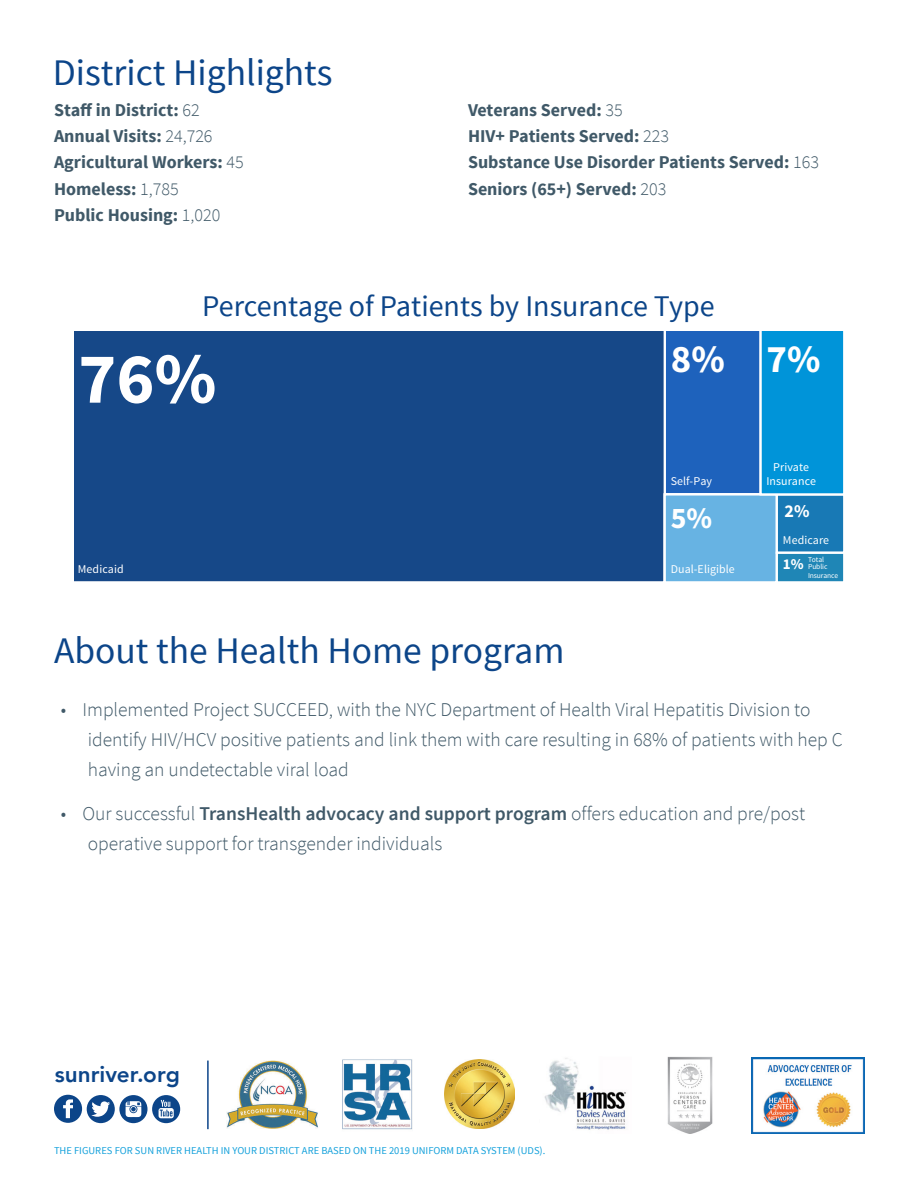
<style>
.page{position:relative;width:918px;height:1188px;background:#fff}
.page>*{position:absolute;margin:0;border:0;box-sizing:border-box;transform-origin:0 0}
.t1{font:700 72.15px "Source Sans Pro";color:#fff}
.t2{font:700 39px "Source Sans Pro";color:#fff}
.t3{font:37.5px "Source Sans Pro";color:#0c4589}
.t4{font:30px "Source Sans Pro";color:#0c4589}
.t5{font:700 29.85px "Source Sans Pro";color:#fff}
.t6{font:800 22.5px "Avenir";letter-spacing:.005em;color:#0c4589}
.t7{font:300 19.5px/30px "Source Sans Pro";color:#405968}
.t8{font:700 18px "Source Sans Pro";color:#405968}
.t9{font:700 18px "Source Sans Pro";color:#fff}
.t10{font:700 15px "Source Sans Pro";color:#fff}
.t11{font:11.85px/14.4px "Source Sans Pro";letter-spacing:.005em;color:#fff;text-align:center}
.t12{font:10.5px "Source Sans Pro";color:#12a0db}
.t13{font:7.5px/7.5px "Source Sans Pro";letter-spacing:-.01em;color:#fff}
.s1{font-weight:300}
.s2{font-weight:600}
</style>
<div class="page">
<div style="left:74px;top:331px;width:590px;height:251px;background:#164888"></div>
<svg style="left:665px;top:331px;width:179px;height:251px;background:#2d8bce"></svg>
<img style="left:445px;top:1059px;width:69px;height:69px">
<img style="left:227px;top:1061px;width:91px;height:68px">
<img style="left:342px;top:1059px;width:71px;height:71px">
<img style="left:544px;top:1058px;width:83px;height:72px">
<img style="left:751px;top:1058px;width:114px;height:75px">
<svg style="left:54px;top:1095px;width:126px;height:28px"></svg>
<hr style="left:207px;top:1061px;width:2px;height:68px;background:#0c4589">
<img style="left:667px;top:1057px;width:46px;height:77px">
<p class="t3" style="left:53px;top:49px;width:281px">District Highlights</p>
<p class="t8" style="left:54px;top:98px;width:147px">Staff in District: <span class="s1">62</span></p>
<p class="t8" style="left:54px;top:125px;width:160px">Annual Visits: <span class="s1">24,726</span></p>
<p class="t8" style="left:54px;top:151px;width:191px">Agricultural Workers: <span class="s1">45</span></p>
<p class="t8" style="left:54px;top:177px;width:126px">Homeless: <span class="s1">1,785</span></p>
<p class="t8" style="left:54px;top:203px;width:168px">Public Housing: <span class="s1">1,020</span></p>
<p class="t8" style="left:468px;top:98px;width:156px">Veterans Served: <span class="s1">35</span></p>
<p class="t8" style="left:468px;top:125px;width:203px">HIV+ Patients Served: <span class="s1">223</span></p>
<p class="t8" style="left:468px;top:151px;width:353px">Substance Use Disorder Patients Served: <span class="s1">163</span></p>
<p class="t8" style="left:468px;top:177px;width:200px">Seniors (65+) Served: <span class="s1">203</span></p>
<p class="t4" style="left:202px;top:287px;width:514px">Percentage of Patients by Insurance Type</p>
<p class="t1" style="left:78px;top:330px;width:140px">76%</p>
<p class="t2" style="left:671px;top:332px;width:56px">8%</p>
<p class="t11" style="left:671px;top:474px;width:43px">Self-Pay</p>
<p class="t5" style="left:671px;top:498px;width:43px">5%</p>
<p class="t11" style="left:78px;top:562px;width:47px">Medicaid</p>
<p class="t11" style="left:671px;top:562px;width:65px">Dual-Eligible</p>
<p class="t2" style="left:766px;top:332px;width:56px">7%</p>
<p class="t11" style="left:766px;top:460px;width:51px">Private<br>Insurance</p>
<p class="t9" style="left:785px;top:499px;width:27px">2%</p>
<p class="t11" style="left:783px;top:533px;width:48px">Medicare</p>
<p class="t10" style="left:783px;top:554px;width:22px">1%</p>
<p class="t13" style="left:808px;top:556px;width:21px">Total<br>Public</p>
<p class="t13" style="left:808px;top:572px;width:32px">Insurance</p>
<p class="t3" style="left:54px;top:627px;width:512px">About the Health Home program</p>
<p class="t7" style="left:88px;top:695px;width:756px;text-indent:-27px">• Implemented Project SUCCEED, with the NYC Department of Health Viral Hepatitis Division to identify HIV/HCV positive patients and link them with care resulting in 68% of patients with hep C having an undetectable viral load</p>
<p class="t7" style="left:88px;top:798px;width:719px;text-indent:-27px">• Our successful <span class="s2">TransHealth advocacy and support program</span> offers education and pre/post operative support for transgender individuals</p>
<p class="t6" style="left:55px;top:1056px;width:127px">sunriver.org</p>
<p class="t12" style="left:54px;top:1144px;width:493px">THE FIGURES FOR SUN RIVER HEALTH IN YOUR DISTRICT ARE BASED ON THE 2019 UNIFORM DATA SYSTEM (UDS).</p>
</div>
